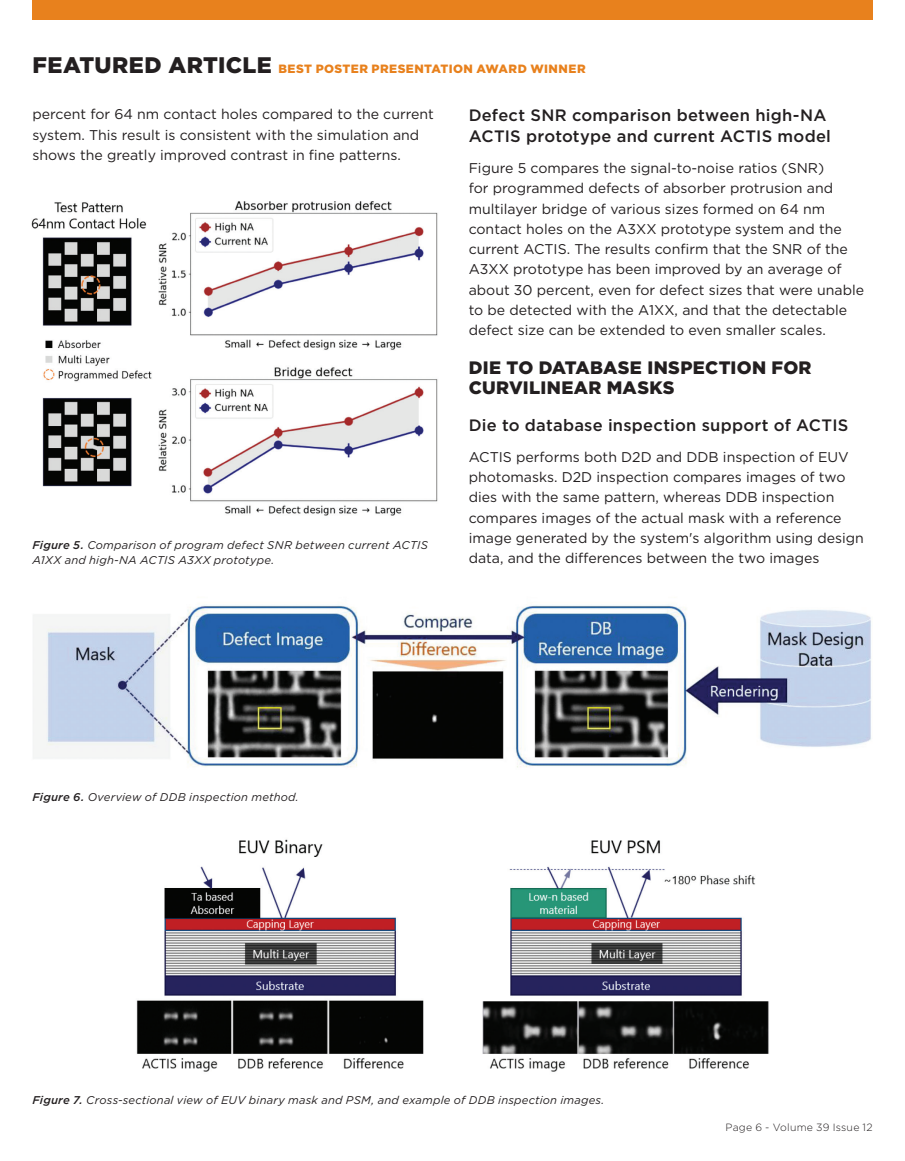
<style>
.page{position:relative;width:905px;height:1161px;background:#fff}
.page>*{position:absolute;margin:0;border:0;box-sizing:border-box;transform-origin:0 0}
.t1{font:900 18px/19.5px "Gotham";letter-spacing:.015em;color:#231f20}
.t2{font:500 16.5px/21px "Gotham";letter-spacing:.015em;color:#231f20}
.t3{font:14.1px/20.2px "Gotham";color:#231f20}
.t4{font:900 12px "Gotham";letter-spacing:.03em;color:#e8811d}
.t5{font:italic 11.25px/15px "Gotham";letter-spacing:.015em;color:#231f20}
.t6{font:300 10.5px "Gotham";letter-spacing:.02em;color:#231f20}
.s1{font-size:22.5px;color:#231f20}
.s2{font-weight:500}
</style>
<div class="page">
<div style="left:32px;top:0;width:840px;height:19px;background:#e8811d"></div>
<img style="left:31px;top:201px;width:407px;height:315px">
<img style="left:33px;top:605px;width:838px;height:163px">
<img style="left:136px;top:839px;width:287px;height:233px">
<img style="left:482px;top:840px;width:287px;height:232px">
<p class="t4" style="left:32px;top:60px;width:554px"><span class="s1">FEATURED ARTICLE</span> BEST POSTER PRESENTATION AWARD WINNER</p>
<p class="t3" style="left:32px;top:104px;width:403px">percent for 64 nm contact holes compared to the current system. This result is consistent with the simulation and shows the greatly improved contrast in fine patterns.</p>
<p class="t2" style="left:468px;top:105px;width:364px">Defect SNR comparison between high-NA<br>ACTIS prototype and current ACTIS model</p>
<p class="t3" style="left:468px;top:158px;width:397px">Figure 5 compares the signal-to-noise ratios (SNR)<br>for programmed defects of absorber protrusion and multilayer bridge of various sizes formed on 64 nm contact holes on the A3XX prototype system and the current ACTIS. The results confirm that the SNR of the A3XX prototype has been improved by an average of about 30 percent, even for defect sizes that were unable to be detected with the A1XX, and that the detectable defect size can be extended to even smaller scales.</p>
<p class="t1" style="left:468px;top:358px;width:344px">DIE TO DATABASE INSPECTION FOR<br>CURVILINEAR MASKS</p>
<p class="t2" style="left:468px;top:414px;width:381px">Die to database inspection support of ACTIS</p>
<p class="t3" style="left:468px;top:447px;width:397px">ACTIS performs both D2D and DDB inspection of EUV photomasks. D2D inspection compares images of two dies with the same pattern, whereas DDB inspection compares images of the actual mask with a reference image generated by the system's algorithm using design data, and the differences between the two images</p>
<p class="t5" style="left:32px;top:538px;width:397px"><span class="s2">Figure 5.</span> Comparison of program defect SNR between current ACTIS<br>A1XX and high-NA ACTIS A3XX prototype.</p>
<p class="t5" style="left:32px;top:790px;width:268px"><span class="s2">Figure 6.</span> Overview of DDB inspection method.</p>
<p class="t5" style="left:32px;top:1092px;width:573px"><span class="s2">Figure 7.</span> Cross-sectional view of EUV binary mask and PSM, and example of DDB inspection images.</p>
<p class="t6" style="left:725px;top:1120px;width:149px">Page 6 - Volume 39 Issue 12</p>
</div>
